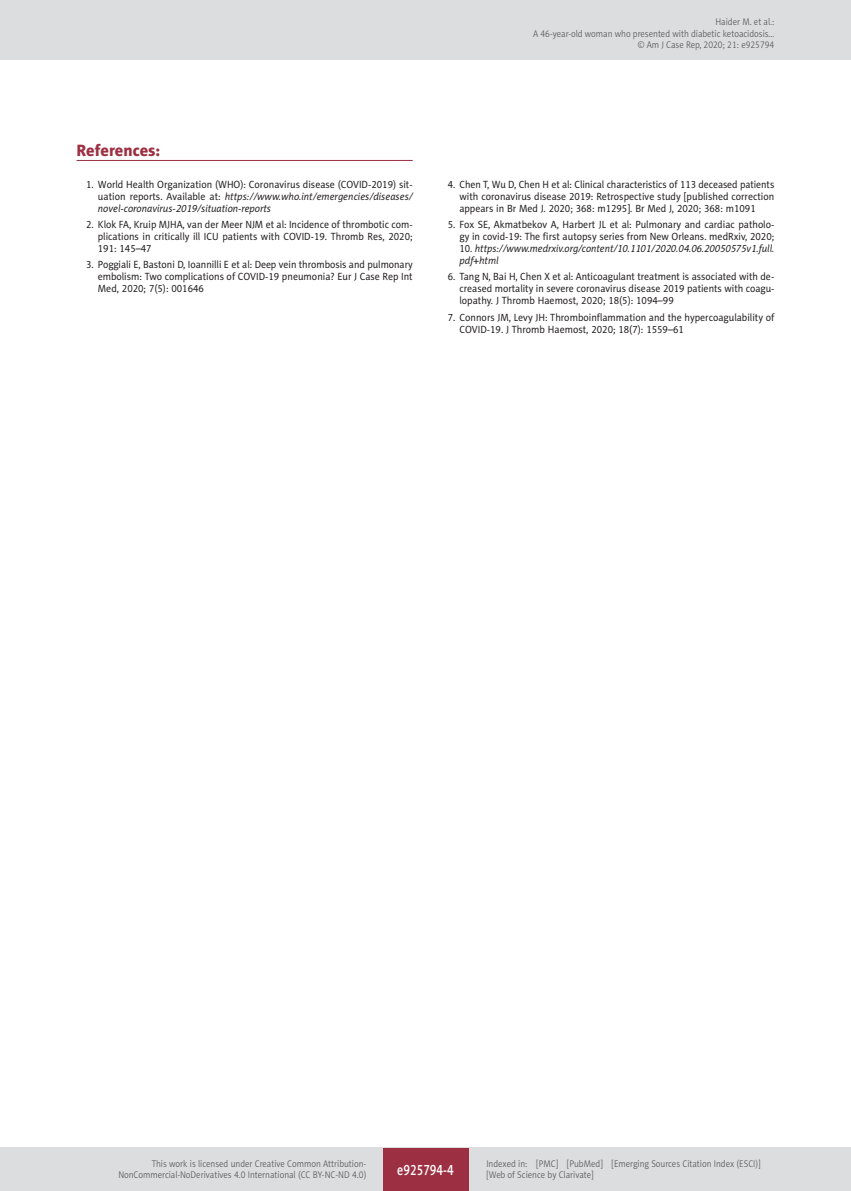
<style>
.page{position:relative;width:851px;height:1191px;background:#fff}
.page>*{position:absolute;margin:0;border:0;box-sizing:border-box;transform-origin:0 0}
.AJCR_Referencje_Tytu{font:16.5px "Naomi Sans EFN Heavy";color:#9d2f42}
.t1{font:15px "Naomi Sans EFN Medium";color:#fff;scale:.8 1}
.AJCR_Referencje_punk{font:10.5px/12px "Naomi Sans EFN";color:#231f20;text-align:justify;scale:.95 1}
.AJCR_Referencje_punk-2{font:10.5px/12px "Naomi Sans EFN";color:#231f20;text-align:justify;scale:.94 1}
.AJCR_Referencje_punk-3{font:italic 10.5px/12px "Naomi Sans EFN";letter-spacing:-.005em;color:#231f20;scale:.94 1}
.t2{font:9.75px/11.2px "Naomi Sans EFN Light";color:#57585a;text-align:right;scale:.9 1}
.s1{font-style:italic}
.s2{font-style:normal}
</style>
<div class="page">
<hr style="left:77px;top:160px;width:335px;height:1px;background:#9d2f42">
<div style="left:0;top:0;width:850px;height:60px;background:#dcdddf"></div>
<div style="left:0;top:1148px;width:850px;height:43px;background:#dcdddf"></div>
<div style="left:383px;top:1147px;width:85px;height:43px;background:#9d2f42"></div>
<p class="t2" style="left:533px;top:16px;width:269px">Haider M. et al.:<br>A 46-year-old woman who presented with diabetic ketoacidosis… © Am J Case Rep, 2020; 21: e925794</p>
<p class="AJCR_Referencje_Tytu" style="left:77px;top:140px;width:85px">References:</p>
<p class="AJCR_Referencje_punk" style="left:98px;top:178px;width:333px;text-indent:-12px">1. World Health Organization (WHO): Coronavirus disease (COVID-2019) sit&shy;uation reports. Available at: <span class="s1">https://www.who.int/emergencies/diseases/ novel-coronavirus-2019/situation-reports</span></p>
<p class="AJCR_Referencje_punk-2" style="left:98px;top:219px;width:336px;text-indent:-12px">2. Klok FA, Kruip MJHA, van der Meer NJM et al: Incidence of thrombotic com&shy;plications in critically ill ICU patients with COVID-19. Thromb Res, 2020; 191: 145–47</p>
<p class="AJCR_Referencje_punk-2" style="left:98px;top:259px;width:336px;text-indent:-12px">3. Poggiali E, Bastoni D, Ioannilli E et al: Deep vein thrombosis and pulmonary embolism: Two complications of COVID-19 pneumonia? Eur J Case Rep Int Med, 2020; 7(5): 001646</p>
<p class="AJCR_Referencje_punk-2" style="left:459px;top:178px;width:336px;text-indent:-12px">4. Chen T, Wu D, Chen H et al: Clinical characteristics of 113 deceased patients with coronavirus disease 2019: Retrospective study [published correction appears in Br Med J. 2020; 368: m1295]. Br Med J, 2020; 368: m1091</p>
<p class="AJCR_Referencje_punk" style="left:447px;top:219px;width:345px;text-align:right">5. Fox SE, Akmatbekov A, Harbert JL et al: Pulmonary and cardiac patholo&shy;gy in covid-19: The first autopsy series from New Orleans. medRxiv, 2020;</p>
<p class="AJCR_Referencje_punk-3" style="left:459px;top:243px;width:336px"><span class="s2">10.</span> https://www.medrxiv.org/content/10.1101/2020.04.06.20050575v1.full. pdf+html</p>
<p class="AJCR_Referencje_punk" style="left:459px;top:271px;width:333px;text-indent:-12px">6. Tang N, Bai H, Chen X et al: Anticoagulant treatment is associated with de&shy;creased mortality in severe coronavirus disease 2019 patients with coagu&shy;lopathy. J Thromb Haemost, 2020; 18(5): 1094–99</p>
<p class="AJCR_Referencje_punk" style="left:459px;top:311px;width:333px;text-indent:-12px">7. Connors JM, Levy JH: Thromboinflammation and the hypercoagulability of<br>COVID-19. J Thromb Haemost, 2020; 18(7): 1559–61</p>
<p class="t2" style="left:118px;top:1158px;width:277px">This work is licensed under Creative Common Attribution-<br>NonCommercial-NoDerivatives 4.0 International (CC BY-NC-ND 4.0)</p>
<h2 class="t1" style="left:397px;top:1160px;width:72px">e925794-4</h2>
<p class="t2" style="left:486px;top:1158px;width:306px;text-align:left">Indexed in: [PMC] [PubMed] [Emerging Sources Citation Index (ESCI)] [Web of Science by Clarivate]</p>
</div>
